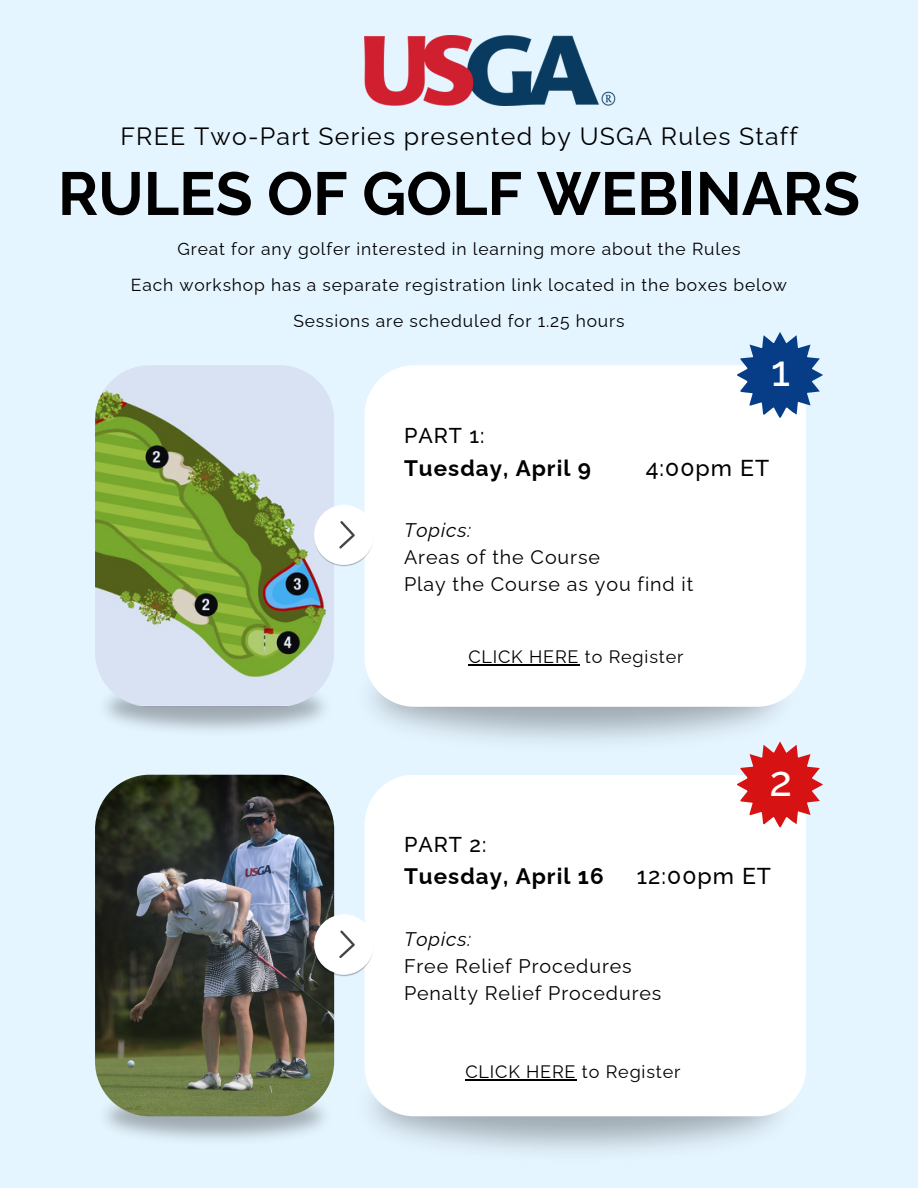
<style>
.page{position:relative;width:918px;height:1188px;background:#e5f5ff}
.page>*{position:absolute;margin:0;border:0;box-sizing:border-box;transform-origin:0 0}
.t1{font:700 60.6px "Raleway";color:#000}
.t2{font:500 42.3px "Raleway";color:#fff}
.t3{font:24.9px "Raleway";letter-spacing:.05em;color:#000}
.t4{font:500 22.95px "Raleway";letter-spacing:.045em;color:#000}
.t5{font:700 22.35px "Raleway";letter-spacing:.045em;color:#000}
.t6{font:500 21.45px "Raleway";letter-spacing:.045em;color:#000}
.t7{font:19.65px/27px "Raleway";letter-spacing:.045em;color:#000}
.t8{font:18px "Raleway";letter-spacing:.045em;color:#000}
.t9{font:17.4px "Raleway";letter-spacing:.05em;color:#000}
.s1{font-style:italic}
</style>
<div class="page">
<div style="left:365px;top:365px;width:441px;height:342px;background:#fff"></div>
<img style="left:95px;top:365px;width:239px;height:342px;border-radius:55px">
<img style="left:314px;top:508px;width:60px;height:59px">
<div style="left:314px;top:505px;width:60px;height:60px;background:#fff;border-radius:50%"></div>
<svg style="left:339px;top:521px;width:16px;height:28px"></svg>
<svg style="left:737px;top:332px;width:85px;height:86px"></svg>
<div style="left:365px;top:775px;width:441px;height:341px;background:#fff"></div>
<img style="left:100px;top:1085px;width:229px;height:55px">
<img style="left:95px;top:775px;width:239px;height:341px;border-radius:55px">
<img style="left:314px;top:918px;width:60px;height:58px">
<div style="left:314px;top:914px;width:60px;height:60px;background:#fff;border-radius:50%"></div>
<svg style="left:339px;top:930px;width:16px;height:28px"></svg>
<svg style="left:737px;top:741px;width:85px;height:87px"></svg>
<img style="left:365px;top:36px;width:251px;height:69px">
<hr style="left:465px;top:1080px;width:111px;height:1px;background:#000">
<hr style="left:468px;top:664px;width:111px;height:1px;background:#000">
<p class="t3" style="left:120px;top:122px;width:679px">FREE Two-Part Series presented by USGA Rules Staff</p>
<h5 class="t1" style="left:58px;top:158px;width:804px">RULES OF GOLF WEBINARS</h5>
<h2 class="t9" style="left:177px;top:239px;width:565px">Great for any golfer interested in learning more about the Rules</h2>
<h5 class="t9" style="left:131px;top:275px;width:658px">Each workshop has a separate registration link located in the boxes below</h5>
<h6 class="t9" style="left:293px;top:311px;width:333px">Sessions are scheduled for 1.25 hours</h6>
<h4 class="t6" style="left:404px;top:423px;width:82px">PART 1:</h4>
<h2 class="t5" style="left:404px;top:455px;width:189px">Tuesday, April 9</h2>
<h6 class="t2" style="left:771px;top:346px;width:21px">1</h6>
<h6 class="t4" style="left:646px;top:454px;width:125px">4:00pm ET</h6>
<p class="t7" style="left:404px;top:516px;width:291px"><span class="s1">Topics:<br></span>Areas of the Course<br>Play the Course as you find it</p>
<h6 class="t8" style="left:468px;top:646px;width:217px">CLICK HERE to Register</h6>
<p class="t2" style="left:769px;top:756px;width:24px">2</p>
<p class="t6" style="left:404px;top:832px;width:84px">PART 2:</p>
<p class="t5" style="left:404px;top:863px;width:201px">Tuesday, April 16</p>
<p class="t4" style="left:637px;top:862px;width:136px">12:00pm ET</p>
<p class="t7" style="left:404px;top:926px;width:259px"><span class="s1">Topics:<br></span>Free Relief Procedures<br>Penalty Relief Procedures</p>
<h4 class="t8" style="left:465px;top:1062px;width:217px">CLICK HERE to Register</h4>
</div>
